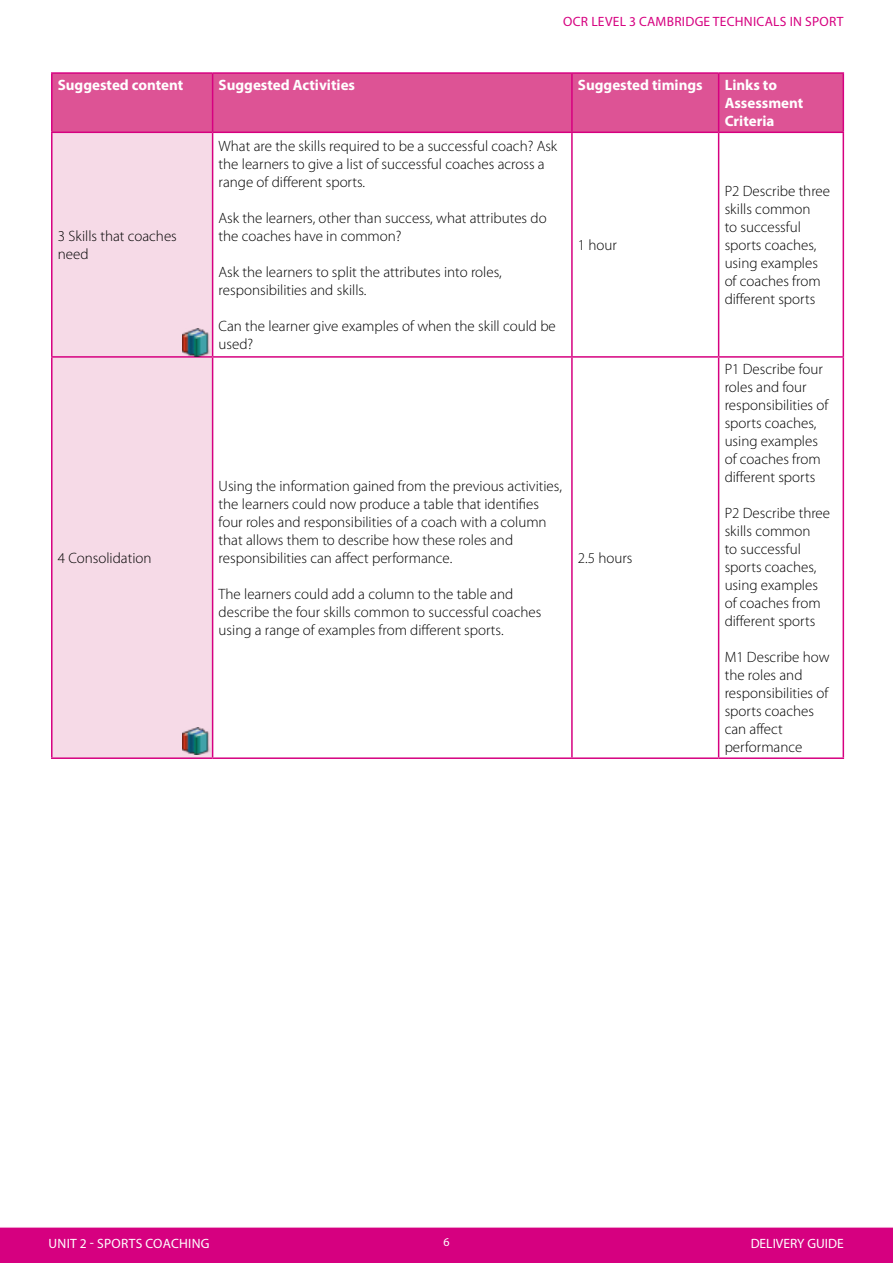
<style>
.page{position:relative;width:893px;height:1263px;background:#fff}
.page>*{position:absolute;margin:0;border:0;box-sizing:border-box;transform-origin:0 0}
.t1{font:300 15px/18px "Myriad Pro";color:#000}
.t2{font:700 15px/18px "Myriad Pro";color:#fff}
.t3{font:13.5px "Myriad Pro";letter-spacing:.02em;color:#d60080}
.t4{font:13.5px "Myriad Pro";letter-spacing:.005em;color:#fff}
.t5{font:12px "Myriad Pro";color:#fff}
</style>
<div class="page">
<div style="left:0;top:1227px;width:893px;height:36px;background:#d60080"></div>
<div style="left:53px;top:74px;width:790px;height:58px;background:#dd5395"></div>
<div style="left:53px;top:133px;width:159px;height:624px;background:#f6dae7"></div>
<hr style="left:51px;top:74px;width:2px;height:58px;background:#d60080">
<hr style="left:51px;top:72px;width:162px;height:2px;background:#d60080">
<hr style="left:51px;top:132px;width:162px;height:1px;background:#d60080">
<hr style="left:212px;top:74px;width:1px;height:58px;background:#d60080">
<hr style="left:213px;top:72px;width:359px;height:2px;background:#d60080">
<hr style="left:572px;top:72px;width:147px;height:2px;background:#d60080">
<hr style="left:719px;top:72px;width:125px;height:2px;background:#d60080">
<hr style="left:571px;top:74px;width:2px;height:58px;background:#d60080">
<hr style="left:718px;top:74px;width:1px;height:58px;background:#d60080">
<hr style="left:843px;top:74px;width:1px;height:58px;background:#d60080">
<hr style="left:213px;top:132px;width:359px;height:1px;background:#d60080">
<hr style="left:572px;top:132px;width:147px;height:1px;background:#d60080">
<hr style="left:719px;top:132px;width:125px;height:1px;background:#d60080">
<hr style="left:51px;top:133px;width:2px;height:223px;background:#d60080">
<hr style="left:212px;top:133px;width:1px;height:223px;background:#d60080">
<hr style="left:571px;top:133px;width:2px;height:223px;background:#d60080">
<hr style="left:718px;top:133px;width:1px;height:223px;background:#d60080">
<hr style="left:843px;top:133px;width:1px;height:223px;background:#d60080">
<hr style="left:51px;top:358px;width:2px;height:399px;background:#d60080">
<hr style="left:51px;top:356px;width:162px;height:2px;background:#d60080">
<hr style="left:212px;top:358px;width:1px;height:399px;background:#d60080">
<hr style="left:213px;top:356px;width:359px;height:2px;background:#d60080">
<hr style="left:571px;top:358px;width:2px;height:399px;background:#d60080">
<hr style="left:572px;top:356px;width:147px;height:2px;background:#d60080">
<hr style="left:719px;top:356px;width:125px;height:2px;background:#d60080">
<hr style="left:718px;top:358px;width:1px;height:399px;background:#d60080">
<hr style="left:843px;top:358px;width:1px;height:399px;background:#d60080">
<hr style="left:51px;top:757px;width:162px;height:2px;background:#d60080">
<hr style="left:213px;top:757px;width:359px;height:2px;background:#d60080">
<hr style="left:572px;top:757px;width:147px;height:2px;background:#d60080">
<hr style="left:719px;top:757px;width:125px;height:2px;background:#d60080">
<img style="left:183px;top:329px;width:27px;height:27px">
<img style="left:183px;top:727px;width:27px;height:27px">
<p class="t3" style="left:563px;top:13px;width:282px">OCR LEVEL 3 CAMBRIDGE TECHNICALS IN SPORT</p>
<p class="t2" style="left:58px;top:76px;width:127px">Suggested content</p>
<p class="t2" style="left:219px;top:76px;width:138px">Suggested Activities</p>
<p class="t2" style="left:578px;top:76px;width:126px">Suggested timings</p>
<p class="t2" style="left:725px;top:76px;width:80px">Links to<br>Assessment<br>Criteria</p>
<p class="t1" style="left:58px;top:227px;width:121px">3 Skills that coaches need</p>
<p class="t1" style="left:219px;top:137px;width:340px">What are the skills required to be a successful coach? Ask the learners to give a list of successful coaches across a range of different sports.</p>
<p class="t1" style="left:219px;top:209px;width:329px">Ask the learners, other than success, what attributes do the coaches have in common?</p>
<p class="t1" style="left:219px;top:263px;width:285px">Ask the learners to split the attributes into roles, responsibilities and skills.</p>
<p class="t1" style="left:219px;top:317px;width:339px">Can the learner give examples of when the skill could be used?</p>
<p class="t1" style="left:578px;top:236px;width:41px">1 hour</p>
<p class="t1" style="left:58px;top:549px;width:95px">4 Consolidation</p>
<p class="t1" style="left:219px;top:477px;width:345px">Using the information gained from the previous activities, the learners could now produce a table that identifies four roles and responsibilities of a coach with a column that allows them to describe how these roles and responsibilities can affect performance.</p>
<p class="t1" style="left:219px;top:585px;width:324px">The learners could add a column to the table and describe the four skills common to successful coaches using a range of examples from different sports.</p>
<p class="t1" style="left:578px;top:549px;width:56px">2.5 hours</p>
<p class="t1" style="left:725px;top:182px;width:107px">P2 Describe three skills common<br>to successful sports coaches, using examples of coaches from different sports</p>
<p class="t1" style="left:725px;top:360px;width:105px">P1 Describe four roles and four responsibilities of sports coaches, using examples of coaches from different sports</p>
<p class="t1" style="left:725px;top:504px;width:107px">P2 Describe three skills common<br>to successful sports coaches, using examples of coaches from different sports</p>
<p class="t1" style="left:725px;top:648px;width:106px">M1 Describe how the roles and responsibilities of sports coaches can affect performance</p>
<p class="t4" style="left:49px;top:1235px;width:161px">UNIT 2 - SPORTS COACHING</p>
<p class="t4" style="left:751px;top:1235px;width:95px">DELIVERY GUIDE</p>
<p class="t5" style="left:443px;top:1235px;width:8px">6</p>
</div>
